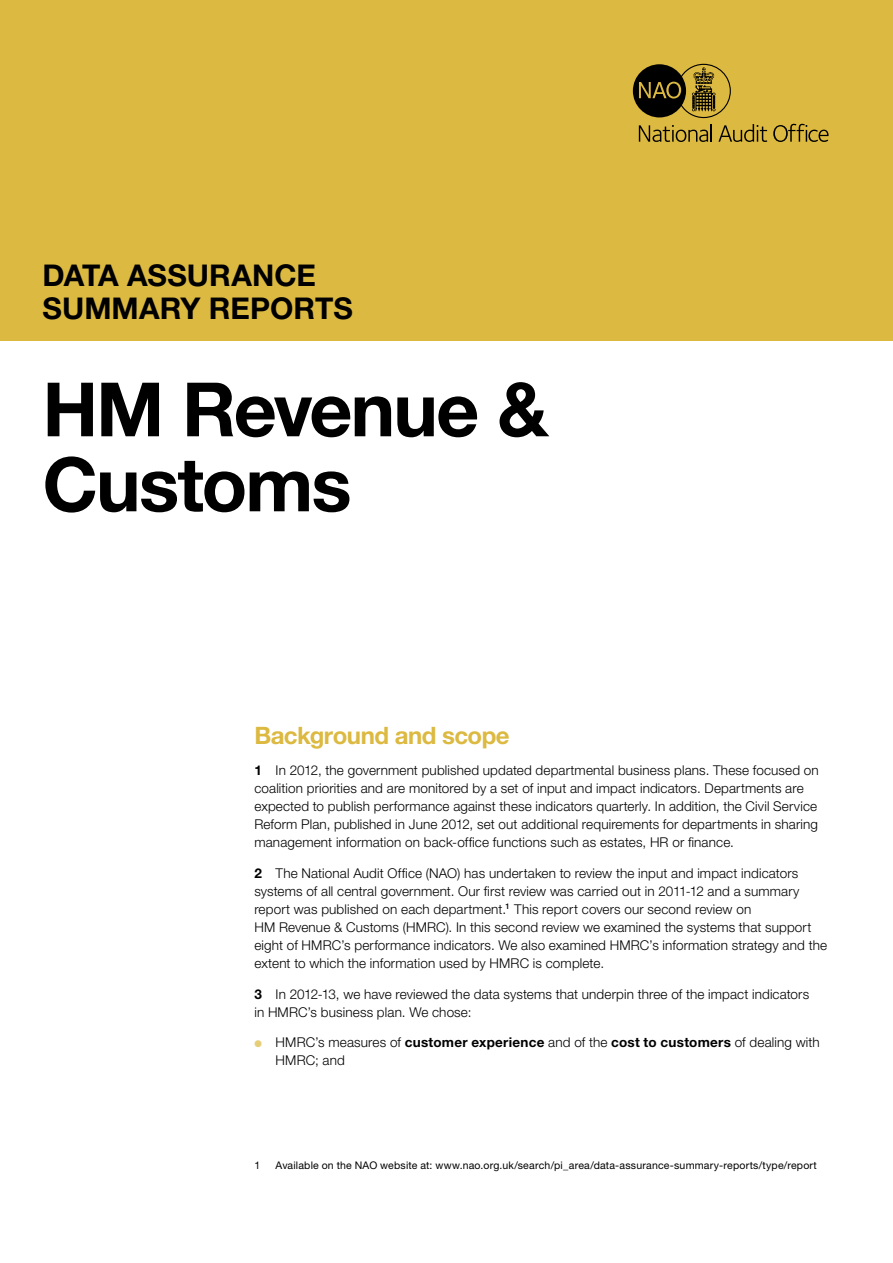
<style>
.page{position:relative;width:893px;height:1263px;background:#fff}
.page>*{position:absolute;margin:0;border:0;box-sizing:border-box;transform-origin:0 0}
.TITLE_50_50pt_75{font:700 75px/75px "Helvetica Neue LT Std";letter-spacing:-.025em;color:#000}
.HEAD_24_28pt_75{font:700 30px/33px "Helvetica Neue LT Std";color:#000}
.HEAD_16_18pt_75_7407{font:700 24px "Helvetica Neue LT Std";letter-spacing:-.02em;color:#dcb940}
.t1{font:300 13.5px/18px "Helvetica Neue LT Std";letter-spacing:.01em;color:#000}
.FTNOTES_7_9pt_55{font:10.5px "Helvetica Neue LT Std";letter-spacing:.02em;color:#000}
.s1{font-weight:700}
</style>
<div class="page">
<div style="left:0;top:0;width:893px;height:340px;background:#dcb940"></div>
<svg style="left:633px;top:64px;width:134px;height:78px"></svg>
<svg style="left:773px;top:124px;width:55px;height:18px"></svg>
<p class="HEAD_24_28pt_75" style="left:43px;top:258px;width:312px">DATA ASSURANCE<br>SUMMARY REPORTS</p>
<p class="TITLE_50_50pt_75" style="left:43px;top:370px;width:507px">HM Revenue &amp;<br>Customs</p>
<p class="HEAD_16_18pt_75_7407" style="left:254px;top:721px;width:257px">Background and scope</p>
<p class="t1" style="left:254px;top:761px;width:566px"><span class="s1">1</span> In 2012, the government published updated departmental business plans. These focused on coalition priorities and are monitored by a set of input and impact indicators. Departments are expected to publish performance against these indicators quarterly. In addition, the Civil Service Reform Plan, published in June 2012, set out additional requirements for departments in sharing management information on back-office functions such as estates, HR or finance.</p>
<p class="t1" style="left:254px;top:864px;width:574px"><span class="s1">2</span> The National Audit Office (NAO) has undertaken to review the input and impact indicators systems of all central government. Our first review was carried out in 2011-12 and a summary report was published on each department.<sup>1</sup> This report covers our second review on<br>HM Revenue &amp; Customs (HMRC). In this second review we examined the systems that support eight of HMRC’s performance indicators. We also examined HMRC’s information strategy and the extent to which the information used by HMRC is complete.</p>
<p class="t1" style="left:254px;top:984px;width:556px"><span class="s1">3</span> In 2012-13, we have reviewed the data systems that underpin three of the impact indicators in HMRC’s business plan. We chose:</p>
<p class="t1" style="left:276px;top:1033px;width:546px">HMRC’s measures of <span class="s1">customer experience</span> and of the <span class="s1">cost to customers</span> of dealing with<br>HMRC; and</p>
<p class="FTNOTES_7_9pt_55" style="left:254px;top:1159px;width:7px">1</p>
<p class="FTNOTES_7_9pt_55" style="left:276px;top:1159px;width:543px">Available on the NAO website at: www.nao.org.uk/search/pi_area/data-assurance-summary-reports/type/report</p>
</div>
